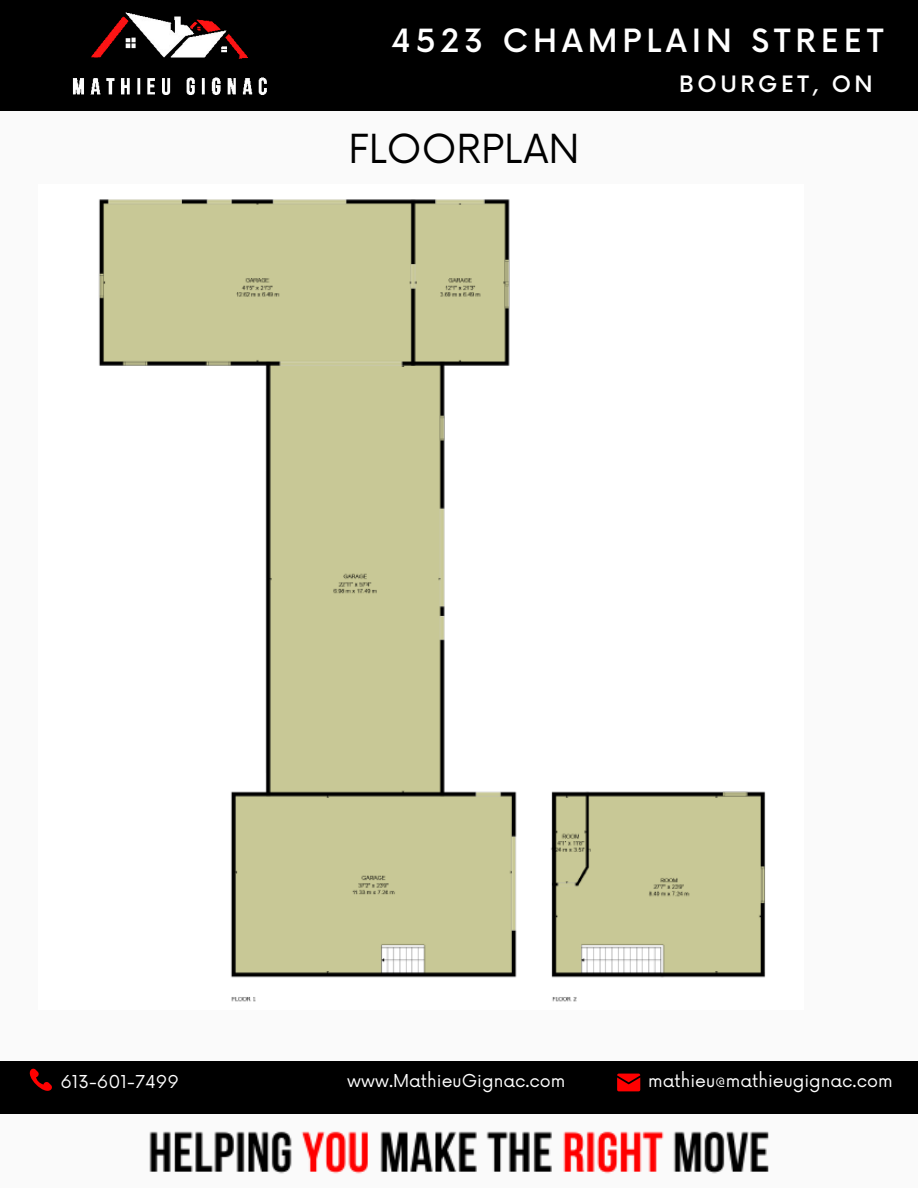
<style>
.page{position:relative;width:918px;height:1188px;background:#fafafa}
.page>*{position:absolute;margin:0;border:0;box-sizing:border-box;transform-origin:0 0}
.t1{font:39px "Now";color:#000}
.t2{font:500 31.2px "Now";letter-spacing:.16em;color:#fff}
.t3{font:500 22.05px "Now";letter-spacing:.16em;color:#fff}
.t4{font:17.4px "Now";color:#fff}
</style>
<div class="page">
<div style="left:0;top:0;width:918px;height:111px;background:#000"></div>
<div style="left:0;top:1061px;width:918px;height:53px;background:#000"></div>
<img style="left:72px;top:12px;width:195px;height:83px">
<svg style="left:617px;top:1074px;width:23px;height:17px"></svg>
<svg style="left:29px;top:1068px;width:23px;height:23px"></svg>
<img style="left:149px;top:1131px;width:620px;height:43px">
<img style="left:98px;top:199px;width:668px;height:803px">
<h1 class="t2" style="left:391px;top:24px;width:494px">4523 CHAMPLAIN STREET</h1>
<p class="t1" style="left:348px;top:127px;width:233px">FLOORPLAN</p>
<p class="t3" style="left:679px;top:72px;width:195px">BOURGET, ON</p>
<p class="t4" style="left:60px;top:1072px;width:120px">613-601-7499</p>
<p class="t4" style="left:347px;top:1071px;width:220px">www.MathieuGignac.com</p>
<p class="t4" style="left:648px;top:1071px;width:246px">mathieu@mathieugignac.com</p>
</div>
